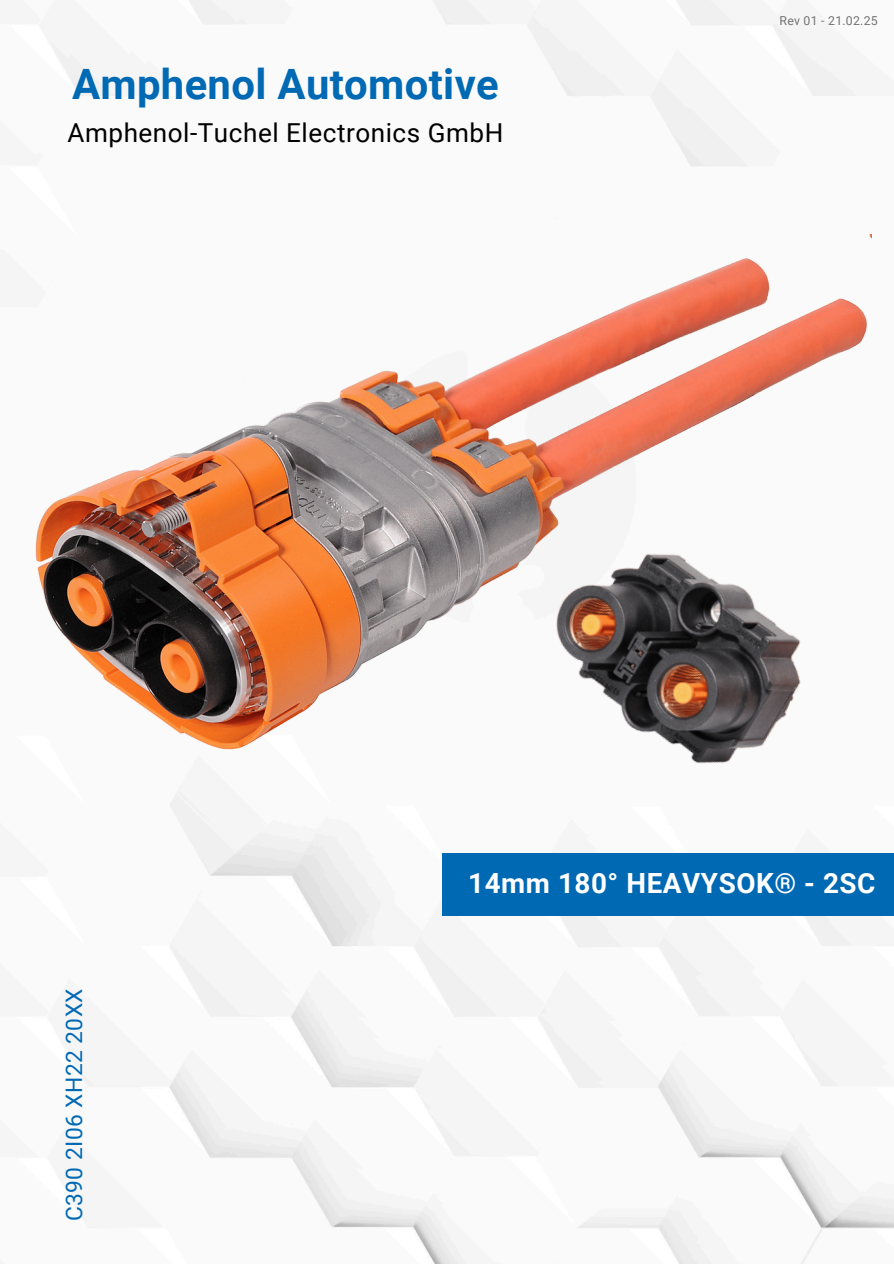
<style>
.page{position:relative;width:894px;height:1264px;background:#fff}
.page>*{position:absolute;margin:0;border:0;box-sizing:border-box;transform-origin:0 0}
.t1{font:700 41.85px "Roboto";letter-spacing:.01em;color:#0069b4}
.t2{font:700 27.75px "Roboto";letter-spacing:.02em;color:#fff}
.t3{font:26.1px "Roboto";letter-spacing:.02em;color:#000}
.t4{font:22.8px "Roboto";letter-spacing:.02em;color:#0069b4}
.t5{font:12.3px "Roboto";letter-spacing:.02em;color:#737373}
</style>
<div class="page">
<img style="left:0;top:0;width:893px;height:1263px">
<div style="left:442px;top:853px;width:451px;height:62px;background:#0069b4"></div>
<img style="left:22px;top:234px;width:849px;height:535px">
<img style="left:502px;top:476px;width:352px;height:324px">
<h1 class="t1" style="left:72px;top:60px;width:428px">Amphenol Automotive</h1>
<h3 class="t3" style="left:67px;top:118px;width:437px">Amphenol-Tuchel Electronics GmbH</h3>
<p class="t5" style="left:779px;top:13px;width:100px">Rev 01 - 21.02.25</p>
<p class="t4" style="left:61px;top:1221px;width:234px;rotate:-90deg">C390 2I06 XH22 20XX</p>
<p class="t2" style="left:468px;top:866px;width:408px">14mm 180° HEAVYSOK® - 2SC</p>
</div>
